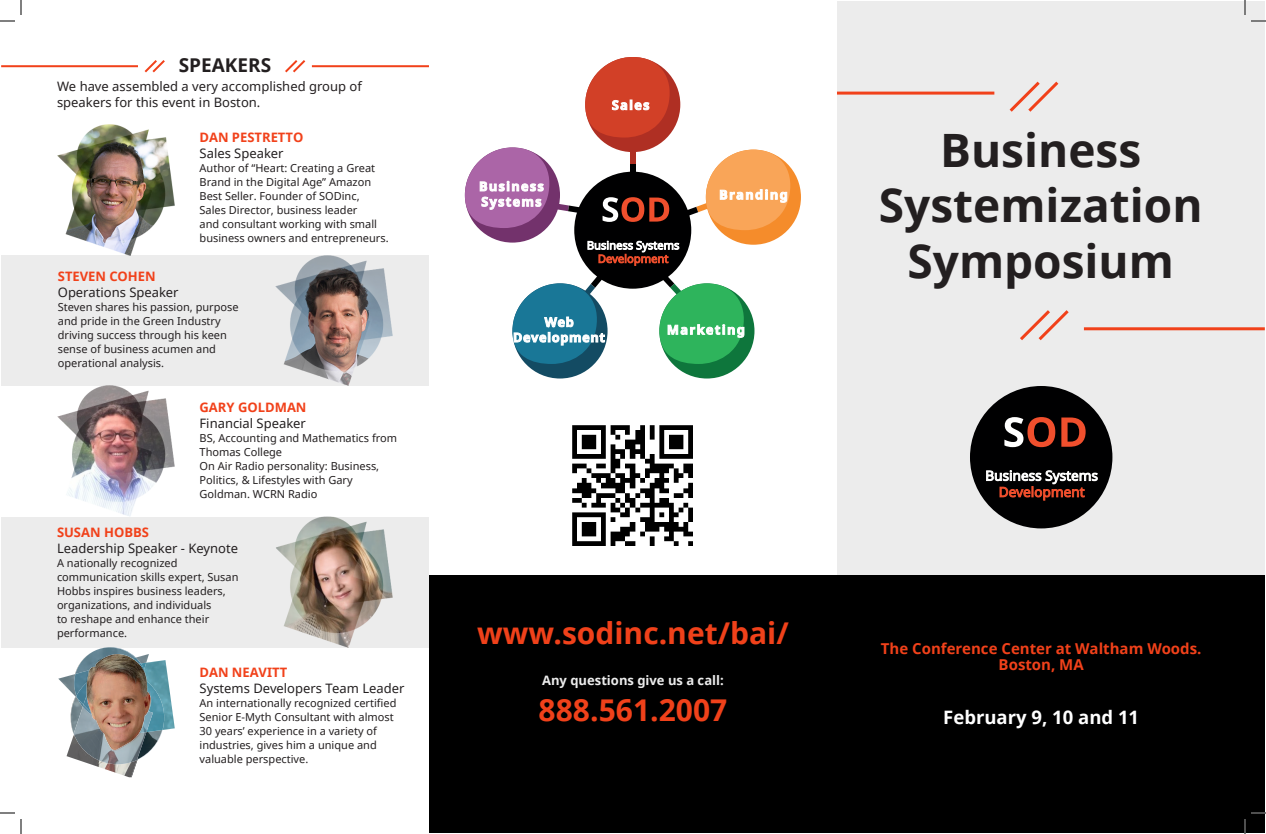
<style>
.page{position:relative;width:1266px;height:834px;background:#fff}
.page>*{position:absolute;margin:0;border:0;box-sizing:border-box;transform-origin:0 0}
.t1{font:700 46px "Noto Sans";color:#231f20}
.t2{font:700 30px "Noto Sans";color:#f0411a}
.t3{font:700 19px "Noto Sans";color:#231f20}
.t4{font:700 18.5px "Noto Sans";color:#fff}
.t5{font:700 15px "Noto Sans";color:#f1411a}
.t6{font:13px/16px "Noto Sans";color:#231f20}
.t7{font:700 13px "Noto Sans";color:#f1411a}
.t8{font:700 13px "Noto Sans";color:#ececec}
.t9{font:11px/14px "Noto Sans";color:#231f20}
</style>
<div class="page">
<div style="left:837px;top:1px;width:428px;height:574px;background:#ececec"></div>
<div style="left:1px;top:255px;width:427px;height:131px;background:#ececec"></div>
<div style="left:1px;top:517px;width:428px;height:130px;background:#ececec"></div>
<img style="left:572px;top:425px;width:121px;height:121px">
<div style="left:429px;top:575px;width:835px;height:257px;background:#000"></div>
<div style="left:585px;top:57px;width:95px;height:95px;background:#af2f23;border-radius:50%"></div>
<div style="left:512px;top:283px;width:96px;height:96px;background:#134b63;border-radius:50%"></div>
<div style="left:465px;top:147px;width:95px;height:96px;background:#73326c;border-radius:50%"></div>
<div style="left:630px;top:152px;width:6px;height:12px;background:#af2f23"></div>
<div style="left:630px;top:164px;width:6px;height:12px;background:#000001"></div>
<div style="left:706px;top:150px;width:95px;height:95px;background:#f58c2b;border-radius:50%"></div>
<div style="left:659px;top:283px;width:95px;height:96px;background:#0e763c;border-radius:50%"></div>
<div style="left:574px;top:172px;width:117px;height:117px;background:#000001;border-radius:50%"></div>
<svg style="left:603px;top:197px;width:66px;height:25px"></svg>
<svg style="left:588px;top:241px;width:91px;height:25px"></svg>
<svg style="left:465px;top:147px;width:116px;height:81px"></svg>
<svg style="left:585px;top:57px;width:88px;height:81px"></svg>
<svg style="left:685px;top:150px;width:109px;height:80px"></svg>
<svg style="left:659px;top:275px;width:89px;height:89px"></svg>
<svg style="left:512px;top:275px;width:93px;height:89px"></svg>
<hr style="left:1px;top:65px;width:137px;height:2px;background:#f1411a">
<hr style="left:312px;top:65px;width:117px;height:2px;background:#f1411a">
<hr style="left:1084px;top:327px;width:181px;height:3px;background:#f1411a">
<hr style="left:837px;top:92px;width:157px;height:3px;background:#f1411a">
<svg style="left:144px;top:60px;width:21px;height:13px"></svg>
<svg style="left:285px;top:60px;width:21px;height:13px"></svg>
<svg style="left:1020px;top:310px;width:49px;height:31px"></svg>
<svg style="left:1009px;top:81px;width:50px;height:31px"></svg>
<img style="left:57px;top:125px;width:118px;height:130px">
<img style="left:57px;top:386px;width:118px;height:130px">
<img style="left:275px;top:255px;width:118px;height:131px">
<img style="left:276px;top:517px;width:117px;height:130px">
<img style="left:58px;top:647px;width:117px;height:131px">
<img style="left:76px;top:683px;width:13px;height:24px">
<img style="left:83px;top:695px;width:8px;height:18px">
<div style="left:970px;top:386px;width:142px;height:142px;background:#000001;border-radius:50%"></div>
<svg style="left:1004px;top:417px;width:51px;height:30px"></svg>
<svg style="left:1061px;top:418px;width:25px;height:29px"></svg>
<svg style="left:987px;top:470px;width:110px;height:30px"></svg>
<svg style="left:0;top:0;width:22px;height:22px"></svg>
<svg style="left:0;top:812px;width:22px;height:22px"></svg>
<svg style="left:1244px;top:0;width:22px;height:22px"></svg>
<svg style="left:1244px;top:812px;width:22px;height:22px"></svg>
<p class="t3" style="left:179px;top:52px;width:94px">SPEAKERS</p>
<p class="t6" style="left:57px;top:78px;width:306px">We have assembled a very accomplished group of speakers for this event in Boston.</p>
<p class="t7" style="left:200px;top:128px;width:105px">DAN PESTRETTO</p>
<p class="t6" style="left:200px;top:145px;width:85px">Sales Speaker</p>
<p class="t9" style="left:200px;top:161px;width:191px">Author of “Heart: Creating a Great Brand in the Digital Age” Amazon Best Seller. Founder of SODinc, Sales Director, business leader<br>and consultant working with small business owners and entrepreneurs.</p>
<p class="t7" style="left:58px;top:267px;width:99px">STEVEN COHEN</p>
<p class="t6" style="left:58px;top:284px;width:122px">Operations Speaker</p>
<p class="t9" style="left:58px;top:300px;width:182px">Steven shares his passion, purpose and pride in the Green Industry driving success through his keen sense of business acumen and operational analysis.</p>
<p class="t7" style="left:200px;top:398px;width:108px">GARY GOLDMAN</p>
<p class="t6" style="left:200px;top:415px;width:108px">Financial Speaker</p>
<p class="t9" style="left:200px;top:431px;width:199px">BS, Accounting and Mathematics from<br>Thomas College</p>
<p class="t9" style="left:200px;top:459px;width:181px">On Air Radio personality: Business,<br>Politics, &amp; Lifestyles with Gary<br>Goldman. WCRN Radio</p>
<p class="t7" style="left:57px;top:523px;width:94px">SUSAN HOBBS</p>
<p class="t6" style="left:57px;top:540px;width:183px">Leadership Speaker - Keynote</p>
<p class="t9" style="left:57px;top:556px;width:183px">A nationally recognized communication skills expert, Susan<br>Hobbs inspires business leaders, organizations, and individuals<br>to reshape and enhance their performance.</p>
<p class="t7" style="left:200px;top:663px;width:89px">DAN NEAVITT</p>
<p class="t6" style="left:200px;top:679px;width:206px">Systems Developers Team Leader</p>
<p class="t9" style="left:200px;top:695px;width:198px">An internationally recognized certified Senior E-Myth Consultant with almost 30 years’ experience in a variety of industries, gives him a unique and valuable perspective.</p>
<p class="t2" style="left:477px;top:612px;width:313px">www.sodinc.net/bai/</p>
<p class="t8" style="left:542px;top:671px;width:183px">Any questions give us a call:</p>
<p class="t2" style="left:539px;top:689px;width:190px">888.561.2007</p>
<p class="t1" style="left:940px;top:118px;width:203px">Business</p>
<p class="t1" style="left:879px;top:173px;width:325px">Systemization</p>
<p class="t1" style="left:907px;top:228px;width:268px">Symposium</p>
<p class="t5" style="left:881px;top:638px;width:322px">The Conference Center at Waltham Woods.</p>
<p class="t5" style="left:999px;top:654px;width:87px">Boston, MA</p>
<p class="t4" style="left:943px;top:704px;width:197px">February 9, 10 and 11</p>
</div>
